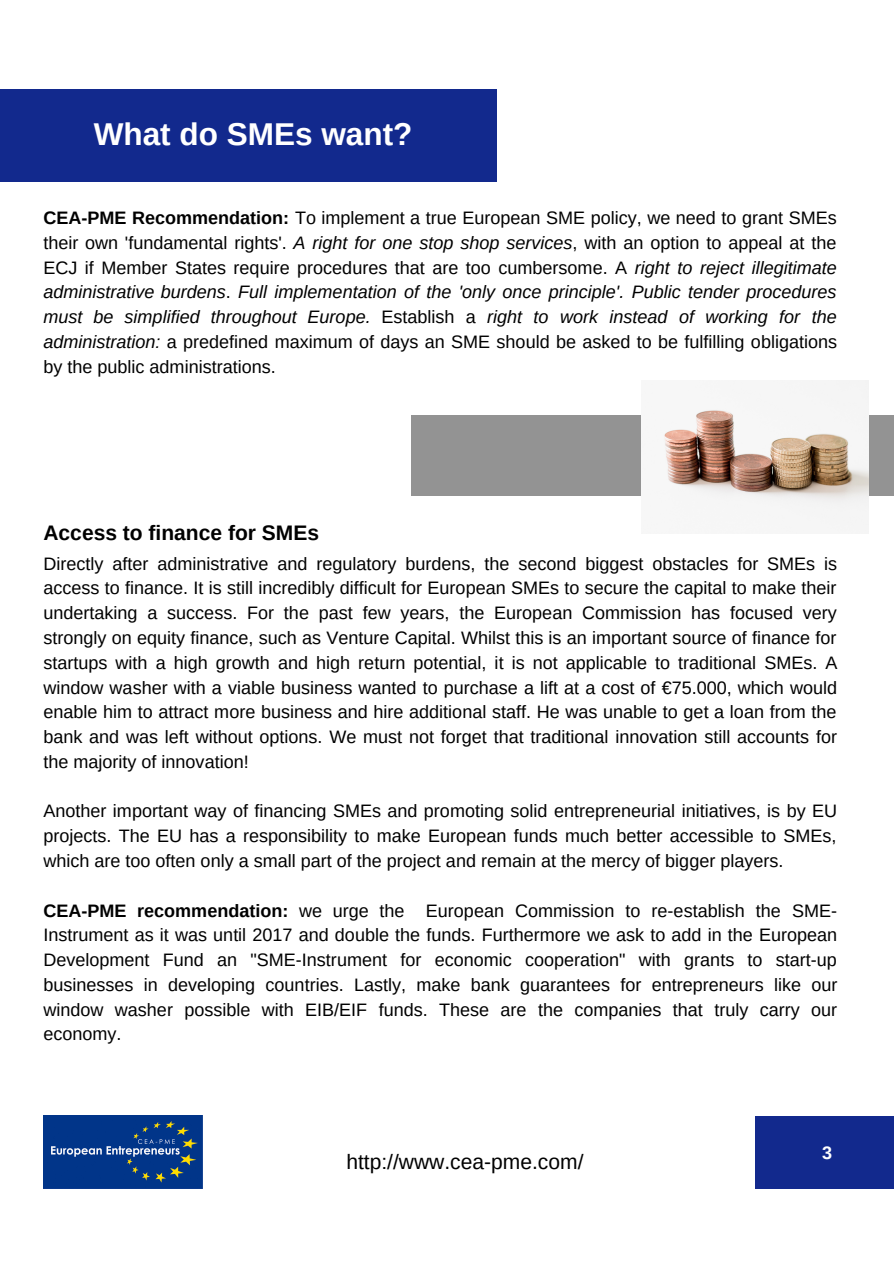
<style>
.page{position:relative;width:894px;height:1264px;background:#fff}
.page>*{position:absolute;margin:0;border:0;box-sizing:border-box;transform-origin:0 0}
.t1{font:700 31.5px "Arimo";color:#fff}
.t2{font:21px "Arimo";color:#000}
.t3{font:700 21px "Arimo";color:#000}
.t4{font:18px/24.8px "Arimo";color:#000;text-align:justify}
.t5{font:700 18px "Arimo";color:#fff}
.s1{font-weight:700}
.s2{font-style:italic}
</style>
<div class="page">
<div style="left:0;top:89px;width:496px;height:93px;background:#12298d"></div>
<div style="left:755px;top:1115px;width:138px;height:73px;background:#12298d"></div>
<div style="left:410px;top:415px;width:483px;height:81px;background:#939393"></div>
<img style="left:641px;top:381px;width:227px;height:150px">
<img style="left:43px;top:1115px;width:159px;height:72px">
<h1 class="t1" style="left:94px;top:116px;width:320px">What do SMEs want?</h1>
<p class="t4" style="left:43px;top:205px;width:795px"><span class="s1">CEA-PME Recommendation:</span> To implement a true European SME policy, we need to grant SMEs their own 'fundamental rights'. <span class="s2">A right for one stop shop services</span>, with an option to appeal at the ECJ if Member States require procedures that are too cumbersome. A <span class="s2">right to reject illegitimate administrative burdens</span>. <span class="s2">Full implementation of the 'only once principle'. Public tender procedures must be simplified throughout Europe.</span> Establish a <span class="s2">right to work instead of working for the administration:</span> a predefined maximum of days an SME should be asked to be fulfilling obligations by the public administrations.</p>
<p class="t3" style="left:43px;top:520px;width:277px">Access to finance for SMEs</p>
<p class="t4" style="left:43px;top:551px;width:795px">Directly after administrative and regulatory burdens, the second biggest obstacles for SMEs is access to finance. It is still incredibly difficult for European SMEs to secure the capital to make their undertaking a success. For the past few years, the European Commission has focused very strongly on equity finance, such as Venture Capital. Whilst this is an important source of finance for startups with a high growth and high return potential, it is not applicable to traditional SMEs. A window washer with a viable business wanted to purchase a lift at a cost of €75.000, which would enable him to attract more business and hire additional staff. He was unable to get a loan from the bank and was left without options. We must not forget that traditional innovation still accounts for the majority of innovation!</p>
<p class="t4" style="left:43px;top:798px;width:795px">Another important way of financing SMEs and promoting solid entrepreneurial initiatives, is by EU projects. The EU has a responsibility to make European funds much better accessible to SMEs, which are too often only a small part of the project and remain at the mercy of bigger players.</p>
<p class="t4" style="left:43px;top:897px;width:795px"><span class="s1">CEA-PME recommendation:</span> we urge the European Commission to re-establish the SME-Instrument as it was until 2017 and double the funds. Furthermore we ask to add in the European Development Fund an "SME-Instrument for economic cooperation" with grants to start-up businesses in developing countries. Lastly, make bank guarantees for entrepreneurs like our window washer possible with EIB/EIF funds. These are the companies that truly carry our economy.</p>
<p class="t2" style="left:346px;top:1149px;width:238px">http://www.cea-pme.com/</p>
<p class="t5" style="left:821px;top:1142px;width:12px">3</p>
<p class="t5" style="left:821px;top:1142px;width:12px">2</p>
</div>
